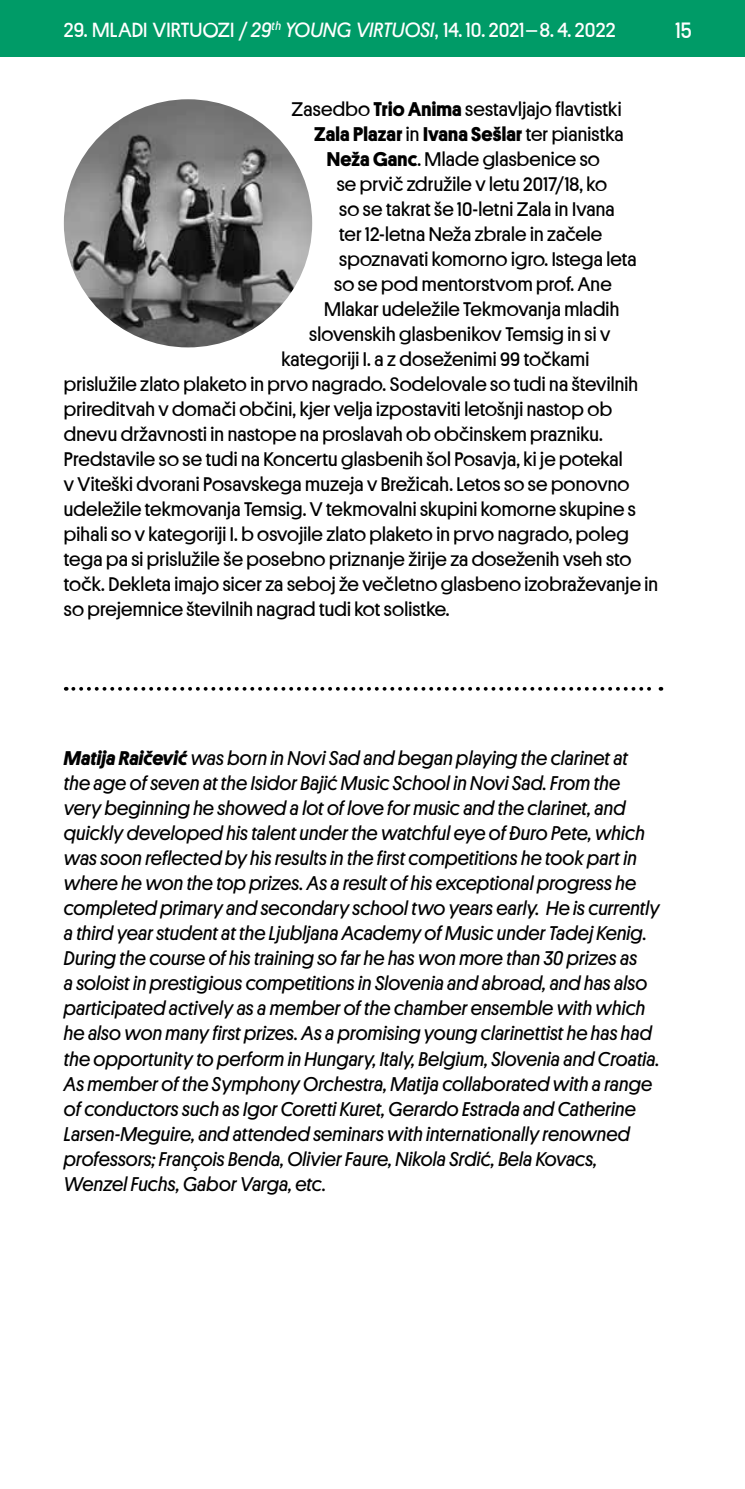
<style>
.page{position:relative;width:745px;height:1489px;background:#fff}
.page>*{position:absolute;margin:0;border:0;box-sizing:border-box;transform-origin:0 0}
.t1{font:22.5px "Platform";color:#fff}
.t2{font:20.75px "Platform";letter-spacing:.01em;color:#fff}
.t3{font:italic 20px/25px "Platform";letter-spacing:.01em;color:#000}
.t4{font:20px "Platform";letter-spacing:.01em;color:#000}
.t5{font:700 20px "Platform";letter-spacing:.01em;color:#000}
.s1{font-style:italic}
.s2{font-weight:700}
.s3{font-weight:400}
</style>
<div class="page">
<div style="left:0;top:0;width:744px;height:57px;background:#009b67"></div>
<svg style="left:73px;top:687px;width:588px;height:3px"></svg>
<img style="left:64px;top:99px;width:248px;height:248px;border-radius:124px">
<p class="t2" style="left:64px;top:15px;width:552px">29. MLADI VIRTUOZI / <span class="s1">29</span><sup>th</sup> <span class="s1">YOUNG VIRTUOSI</span>, 14. 10. 2021–8. 4. 2022</p>
<p class="t1" style="left:675px;top:14px;width:18px">15</p>
<p class="t4" style="left:291px;top:94px;width:331px">Zasedbo <span class="s2">Trio Anima</span> sestavljajo flavtistki</p>
<p class="t5" style="left:314px;top:119px;width:311px">Zala Plazar <span class="s3">in</span> Ivana Sešlar <span class="s3">ter pianistka</span></p>
<p class="t4" style="left:326px;top:144px;width:274px"><span class="s2">Neža Ganc</span>. Mlade glasbenice so</p>
<p class="t4" style="left:336px;top:169px;width:272px">se prvič združile v letu 2017/18, ko</p>
<p class="t4" style="left:339px;top:194px;width:277px">so se takrat še 10-letni Zala in Ivana</p>
<p class="t4" style="left:339px;top:219px;width:264px">ter 12-letna Neža zbrale in začele</p>
<p class="t4" style="left:339px;top:244px;width:299px">spoznavati komorno igro. Istega leta</p>
<p class="t4" style="left:334px;top:269px;width:279px">so se pod mentorstvom prof. Ane</p>
<p class="t4" style="left:324px;top:294px;width:296px">Mlakar udeležile Tekmovanja mladih</p>
<p class="t4" style="left:309px;top:319px;width:302px">slovenskih glasbenikov Temsig in si v</p>
<p class="t4" style="left:281px;top:344px;width:309px">kategoriji I. a z doseženimi 99 točkami</p>
<p class="t4" style="left:64px;top:369px;width:575px">prislužile zlato plaketo in prvo nagrado. Sodelovale so tudi na številnih</p>
<p class="t4" style="left:64px;top:394px;width:549px">prireditvah v domači občini, kjer velja izpostaviti letošnji nastop ob</p>
<p class="t4" style="left:64px;top:419px;width:540px">dnevu državnosti in nastope na proslavah ob občinskem prazniku.</p>
<p class="t4" style="left:64px;top:444px;width:560px">Predstavile so se tudi na Koncertu glasbenih šol Posavja, ki je potekal</p>
<p class="t4" style="left:64px;top:469px;width:567px">v Viteški dvorani Posavskega muzeja v Brežicah. Letos so se ponovno</p>
<p class="t4" style="left:64px;top:494px;width:573px">udeležile tekmovanja Temsig. V tekmovalni skupini komorne skupine s</p>
<p class="t4" style="left:64px;top:519px;width:566px">pihali so v kategoriji I. b osvojile zlato plaketo in prvo nagrado, poleg</p>
<p class="t4" style="left:64px;top:544px;width:568px">tega pa si prislužile še posebno priznanje žirije za doseženih vseh sto</p>
<p class="t4" style="left:64px;top:569px;width:595px">točk. Dekleta imajo sicer za seboj že večletno glasbeno izobraževanje in</p>
<p class="t4" style="left:64px;top:594px;width:387px">so prejemnice številnih nagrad tudi kot solistke.</p>
<p class="t3" style="left:64px;top:744px;width:597px"><span class="s2">Matija Raičević</span> was born in Novi Sad and began playing the clarinet at<br>the age of seven at the Isidor Bajić Music School in Novi Sad. From the very beginning he showed a lot of love for music and the clarinet, and quickly developed his talent under the watchful eye of Đuro Pete, which was soon reflected by his results in the first competitions he took part in where he won the top prizes. As a result of his exceptional progress he completed primary and secondary school two years early. He is currently a third year student at the Ljubljana Academy of Music under Tadej Kenig.<br>During the course of his training so far he has won more than 30 prizes as<br>a soloist in prestigious competitions in Slovenia and abroad, and has also participated actively as a member of the chamber ensemble with which he also won many first prizes. As a promising young clarinettist he has had the opportunity to perform in Hungary, Italy, Belgium, Slovenia and Croatia.<br>As member of the Symphony Orchestra, Matija collaborated with a range of conductors such as Igor Coretti Kuret, Gerardo Estrada and Catherine Larsen-Meguire, and attended seminars with internationally renowned professors; François Benda, Olivier Faure, Nikola Srdić, Bela Kovacs, Wenzel Fuchs, Gabor Varga, etc.</p>
</div>
